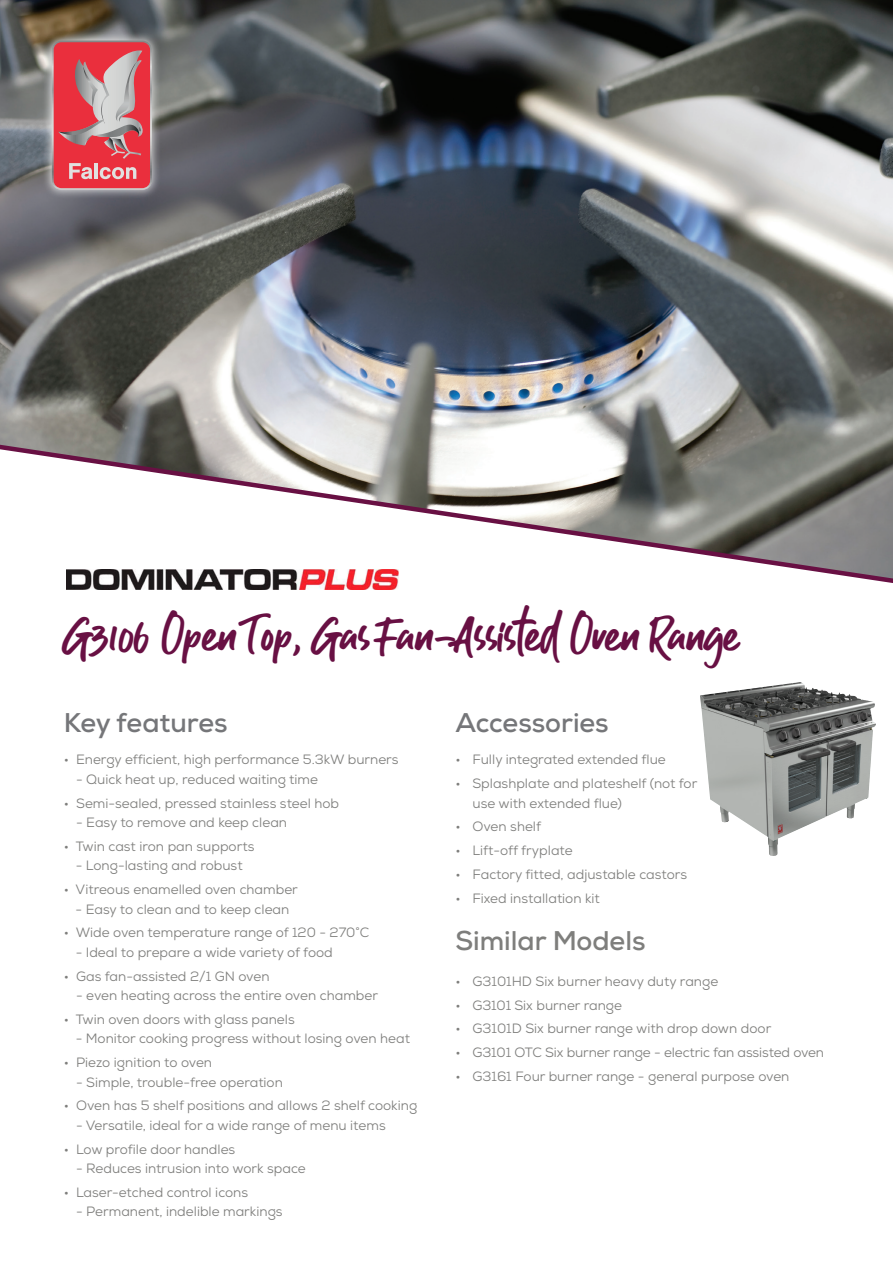
<style>
.page{position:relative;width:893px;height:1263px;background:#fff}
.page>*{position:absolute;margin:0;border:0;box-sizing:border-box;transform-origin:0 0}
.Script_Header_quote{font:48px "Guthen Bloots Personal Use";color:#681043}
.t1{font:700 27px "Nexa";color:#757679}
.Body{font:700 27px "Nexa";color:#7e7e7c}
.Body-2{font:13.5px/19.5px "Nexa";color:#7e7e7c}
</style>
<div class="page">
<img style="left:0;top:0;width:893px;height:440px">
<svg style="left:711px;top:682px;width:165px;height:174px"></svg>
<svg style="left:0;top:440px;width:893px;height:150px"></svg>
<img style="left:700px;top:682px;width:99px;height:118px">
<div style="left:42px;top:31px;width:119px;height:168px;background:#fff;opacity:.75"></div>
<svg style="left:52px;top:40px;width:100px;height:150px;background:#d6636b"></svg>
<p class="Script_Header_quote" style="left:64px;top:604px;width:677px">G3106 Open Top, Gas Fan-Assisted Oven Range</p>
<p class="t1" style="left:64px;top:705px;width:165px">Key features</p>
<p class="Body-2" style="left:64px;top:750px;width:336px">• Energy efficient, high performance 5.3kW burners</p>
<p class="Body-2" style="left:76px;top:769px;width:243px">- Quick heat up, reduced waiting time</p>
<p class="Body-2" style="left:64px;top:793px;width:277px">• Semi-sealed, pressed stainless steel hob</p>
<p class="Body-2" style="left:76px;top:813px;width:213px">- Easy to remove and keep clean</p>
<p class="Body-2" style="left:64px;top:836px;width:192px">• Twin cast iron pan supports</p>
<p class="Body-2" style="left:76px;top:856px;width:168px">- Long-lasting and robust</p>
<p class="Body-2" style="left:64px;top:880px;width:236px">• Vitreous enamelled oven chamber</p>
<p class="Body-2" style="left:76px;top:899px;width:215px">- Easy to clean and to keep clean</p>
<p class="Body-2" style="left:64px;top:923px;width:307px">• Wide oven temperature range of 120 - 270°C</p>
<p class="Body-2" style="left:76px;top:942px;width:259px">- Ideal to prepare a wide variety of food</p>
<p class="Body-2" style="left:64px;top:966px;width:207px">• Gas fan-assisted 2/1 GN oven</p>
<p class="Body-2" style="left:76px;top:986px;width:303px">- even heating across the entire oven chamber</p>
<p class="Body-2" style="left:64px;top:1009px;width:232px">• Twin oven doors with glass panels</p>
<p class="Body-2" style="left:76px;top:1029px;width:336px">- Monitor cooking progress without losing oven heat</p>
<p class="Body-2" style="left:64px;top:1053px;width:150px">• Piezo ignition to oven</p>
<p class="Body-2" style="left:76px;top:1072px;width:208px">- Simple, trouble-free operation</p>
<p class="Body-2" style="left:64px;top:1096px;width:355px">• Oven has 5 shelf positions and allows 2 shelf cooking</p>
<p class="Body-2" style="left:76px;top:1115px;width:311px">- Versatile, ideal for a wide range of menu items</p>
<p class="Body-2" style="left:64px;top:1139px;width:173px">• Low profile door handles</p>
<p class="Body-2" style="left:76px;top:1159px;width:231px">- Reduces intrusion into work space</p>
<p class="Body-2" style="left:64px;top:1182px;width:186px">• Laser-etched control icons</p>
<p class="Body-2" style="left:76px;top:1202px;width:208px">- Permanent, indelible markings</p>
<p class="t1" style="left:455px;top:705px;width:155px">Accessories</p>
<p class="Body-2" style="left:455px;top:750px;width:212px">• Fully integrated extended flue</p>
<p class="Body-2" style="left:472px;top:774px;width:226px;text-indent:-17px">• Splashplate and plateshelf (not for use with extended flue)</p>
<p class="Body-2" style="left:455px;top:817px;width:87px">• Oven shelf</p>
<p class="Body-2" style="left:455px;top:841px;width:119px">• Lift-off fryplate</p>
<p class="Body-2" style="left:455px;top:864px;width:233px">• Factory fitted, adjustable castors</p>
<p class="Body-2" style="left:455px;top:888px;width:146px">• Fixed installation kit</p>
<p class="Body" style="left:455px;top:923px;width:192px">Similar Models</p>
<p class="Body-2" style="left:455px;top:971px;width:264px">• G3101HD Six burner heavy duty range</p>
<p class="Body-2" style="left:455px;top:995px;width:168px">• G3101 Six burner range</p>
<p class="Body-2" style="left:455px;top:1019px;width:317px">• G3101D Six burner range with drop down door</p>
<p class="Body-2" style="left:455px;top:1043px;width:370px">• G3101 OTC Six burner range - electric fan assisted oven</p>
<p class="Body-2" style="left:455px;top:1066px;width:335px">• G3161 Four burner range - general purpose oven</p>
</div>
